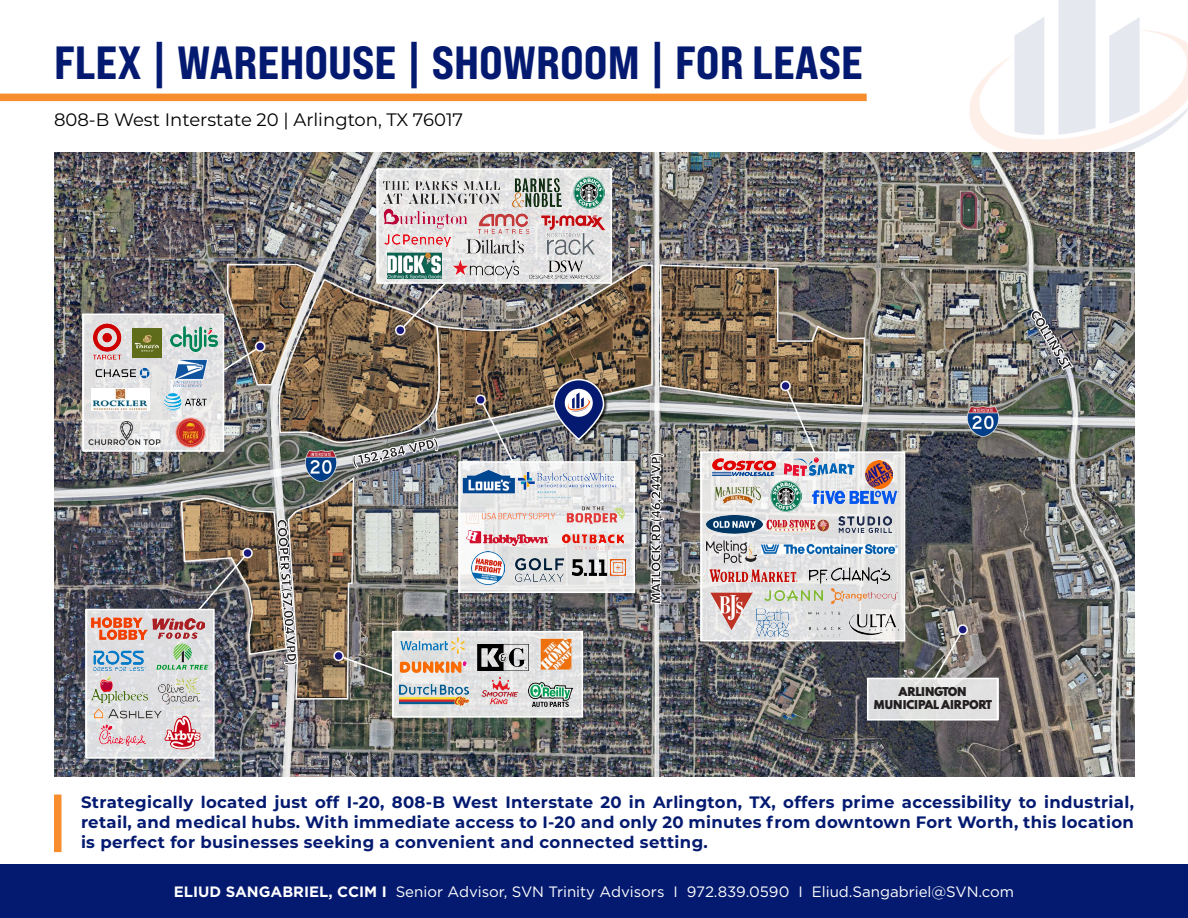
<style>
.page{position:relative;width:1188px;height:918px;background:#fff}
.page>*{position:absolute;margin:0;border:0;box-sizing:border-box;transform-origin:0 0}
.t1{font:46.5px "Bebas Neue Pro Exp Eb";color:#041a70}
.t2{font:18px "Montserrat";color:#000}
.t3{font:700 16.5px/19.8px "Montserrat";letter-spacing:.02em;color:#041a70;text-align:justify}
.t4{font:15px "Gotham";color:#fff}
.t5{font:900 11.55px "Spartan";letter-spacing:-.055em;color:#231f20}
.t6{font:900 10.8px/13px "Spartan";letter-spacing:-.05em;color:#231f20;text-align:center}
.s1{font-weight:700}
</style>
<div class="page">
<img style="left:54px;top:153px;width:924px;height:623px">
<img style="left:54px;top:402px;width:924px;height:98px">
<img style="left:270px;top:153px;width:117px;height:623px">
<svg style="left:655px;top:153px;width:4px;height:623px"></svg>
<img style="left:978px;top:170px;width:157px;height:606px">
<img style="left:967px;top:406px;width:31px;height:31px">
<img style="left:1013px;top:294px;width:96px;height:114px">
<svg style="left:1031px;top:310px;width:43px;height:61px;background:#939599"></svg>
<div style="left:392px;top:632px;width:190px;height:85px;background:#e1e2e1"></div>
<div style="left:392px;top:631px;width:191px;height:87px;border:2px solid #fff"></div>
<img style="left:482px;top:700px;width:38px;height:6px">
<img style="left:400px;top:700px;width:68px;height:14px">
<img style="left:528px;top:700px;width:43px;height:14px">
<svg style="left:89px;top:612px;width:123px;height:144px;background:#dddddf"></svg>
<div style="left:86px;top:609px;width:129px;height:150px;border:2px solid #fff"></div>
<img style="left:92px;top:618px;width:56px;height:22px">
<img style="left:153px;top:619px;width:27px;height:20px">
<img style="left:94px;top:650px;width:51px;height:20px">
<img style="left:156px;top:640px;width:24px;height:32px">
<img style="left:89px;top:674px;width:62px;height:32px">
<img style="left:94px;top:709px;width:67px;height:14px">
<img style="left:159px;top:678px;width:40px;height:30px">
<img style="left:100px;top:725px;width:45px;height:20px">
<img style="left:151px;top:714px;width:63px;height:36px">
<div style="left:868px;top:678px;width:130px;height:42px;background:#e1e1e0"></div>
<div style="left:867px;top:678px;width:131px;height:43px;border:2px solid #fff"></div>
<svg style="left:932px;top:624px;width:37px;height:57px;background:#8c8987"></svg>
<svg style="left:866px;top:454px;width:36px;height:185px;background:#dfdfe0"></svg>
<div style="left:701px;top:451px;width:204px;height:191px;border:2px solid #fff"></div>
<img style="left:866px;top:491px;width:33px;height:12px">
<img style="left:866px;top:544px;width:31px;height:10px">
<img style="left:866px;top:517px;width:26px;height:15px">
<img style="left:866px;top:461px;width:27px;height:27px">
<img style="left:866px;top:567px;width:26px;height:10px">
<img style="left:866px;top:616px;width:33px;height:19px">
<img style="left:866px;top:577px;width:34px;height:39px">
<svg style="left:82px;top:314px;width:98px;height:137px;background:#e0e0e0"></svg>
<div style="left:83px;top:313px;width:141px;height:139px;border:2px solid #fff"></div>
<img style="left:92px;top:322px;width:31px;height:36px">
<img style="left:132px;top:329px;width:29px;height:28px">
<img style="left:171px;top:326px;width:9px;height:25px">
<img style="left:92px;top:358px;width:61px;height:30px">
<img style="left:174px;top:359px;width:6px;height:28px">
<img style="left:92px;top:388px;width:58px;height:22px">
<img style="left:87px;top:419px;width:75px;height:28px">
<img style="left:162px;top:393px;width:18px;height:19px">
<img style="left:175px;top:417px;width:5px;height:31px">
<svg style="left:376px;top:169px;width:233px;height:66px;background:#e2e2e2"></svg>
<div style="left:377px;top:168px;width:235px;height:116px;border:2px solid #fff"></div>
<img style="left:384px;top:182px;width:116px;height:21px">
<img style="left:384px;top:209px;width:83px;height:19px">
<img style="left:540px;top:215px;width:66px;height:16px">
<img style="left:511px;top:177px;width:51px;height:32px">
<img style="left:476px;top:213px;width:55px;height:21px">
<img style="left:573px;top:177px;width:32px;height:31px">
<img style="left:384px;top:232px;width:66px;height:3px">
<img style="left:548px;top:234px;width:46px;height:1px">
<img style="left:180px;top:235px;width:686px;height:465px">
<img style="left:463px;top:469px;width:51px;height:25px">
<img style="left:471px;top:551px;width:33px;height:33px">
<img style="left:466px;top:510px;width:90px;height:13px">
<img style="left:466px;top:530px;width:83px;height:16px">
<img style="left:561px;top:534px;width:63px;height:17px">
<img style="left:565px;top:501px;width:61px;height:29px">
<img style="left:519px;top:473px;width:97px;height:25px">
<img style="left:513px;top:557px;width:53px;height:26px">
<img style="left:573px;top:560px;width:53px;height:16px">
<div style="left:54px;top:795px;width:8px;height:57px;background:#f78d2d"></div>
<img style="left:963px;top:0;width:225px;height:170px">
<div style="left:0;top:864px;width:1188px;height:54px;background:#041a70"></div>
<div style="left:0;top:94px;width:867px;height:7px;background:#f78d2d"></div>
<h1 class="t1" style="left:54px;top:34px;width:810px">FLEX | WAREHOUSE | SHOWROOM | FOR LEASE</h1>
<p class="t2" style="left:54px;top:107px;width:411px">808-B West Interstate 20 | Arlington, TX 76017</p>
<p class="t5" style="left:290px;top:519px;width:148px;rotate:86deg">COOPER ST (57,004 VPD)</p>
<p class="t5" style="left:351px;top:453px;width:89px;rotate:-12deg">( 152,284 VPD)</p>
<p class="t5" style="left:647px;top:604px;width:153px;rotate:-90deg">MATLOCK RD (46,244 VP)</p>
<p class="t5" style="left:1041px;top:307px;width:69px;rotate:59deg">COLLINS ST</p>
<p class="t6" style="left:874px;top:685px;width:120px">ARLINGTON<br>MUNICIPAL AIRPORT</p>
<p class="t3" style="left:81px;top:791px;width:1055px">Strategically located just off I-20, 808-B West Interstate 20 in Arlington, TX, offers prime accessibility to industrial, retail, and medical hubs. With immediate access to I-20 and only 20 minutes from downtown Fort Worth, this location is perfect for businesses seeking a convenient and connected setting.</p>
<p class="t4" style="left:174px;top:882px;width:842px"><span class="s1">ELIUD SANGABRIEL, CCIM I</span> Senior Advisor, SVN Trinity Advisors I 972.839.0590 I Eliud.Sangabriel@SVN.com</p>
</div>
